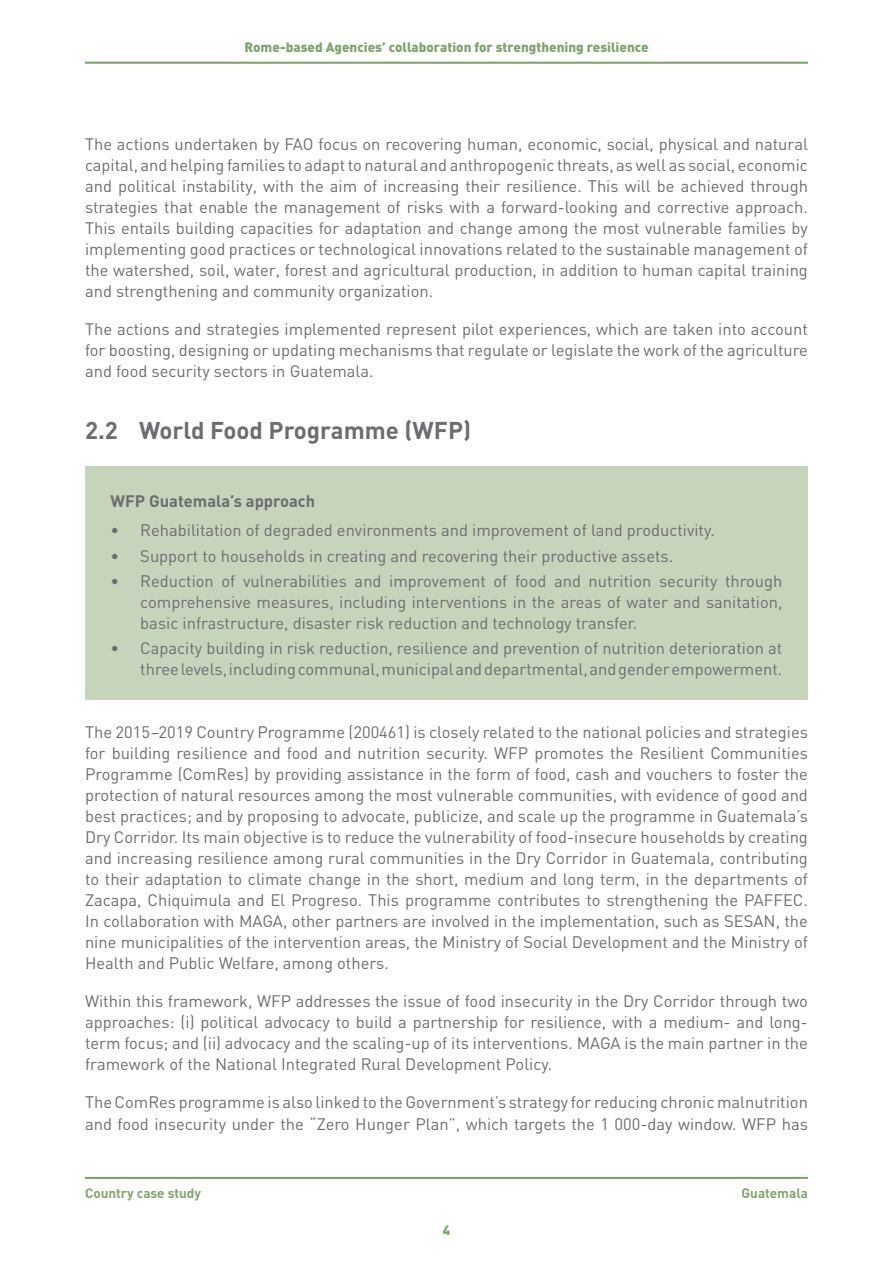
<style>
.page{position:relative;width:893px;height:1263px;background:#fff}
.page>*{position:absolute;margin:0;border:0;box-sizing:border-box;transform-origin:0 0}
.Subtitle{font:700 24px "DIN";color:#6c6d70}
.Text{font:16.5px/21px "DIN";color:#6c6d70;text-align:justify}
.Box_text{font:700 16.5px "DIN";color:#6c6d70}
.t1{font:900 13.5px "DIN";color:#81a46d}
.t2{font:700 13.5px "DIN";color:#81a46d}
.s1{font-style:italic}
</style>
<div class="page">
<hr style="left:85px;top:1177px;width:723px;height:2px;background:#81a46d">
<hr style="left:85px;top:62px;width:723px;height:2px;background:#81a46d">
<div style="left:85px;top:466px;width:723px;height:234px;background:#c5d4bb"></div>
<p class="t1" style="left:244px;top:38px;width:406px">Rome-based Agencies’ collaboration for strengthening resilience</p>
<p class="Text" style="left:85px;top:133px;width:724px">The actions undertaken by FAO focus on recovering human, economic, social, physical and natural capital, and helping families to adapt to natural and anthropogenic threats, as well as social, economic and political instability, with the aim of increasing their resilience. This will be achieved through strategies that enable the management of risks with a forward-looking and corrective approach.<br>This entails building capacities for adaptation and change among the most vulnerable families by implementing good practices or technological innovations related to the sustainable management of the watershed, soil, water, forest and agricultural production, in addition to human capital training and strengthening and community organization.</p>
<p class="Text" style="left:85px;top:318px;width:724px">The actions and strategies implemented represent pilot experiences, which are taken into account for boosting, designing or updating mechanisms that regulate or legislate the work of the agriculture and food security sectors in Guatemala.</p>
<p class="Subtitle" style="left:85px;top:415px;width:388px">2.2 World Food Programme (WFP)</p>
<p class="Box_text" style="left:111px;top:490px;width:206px">WFP Guatemala’s approach</p>
<p class="Text" style="left:111px;top:520px;width:606px">• Rehabilitation of degraded environments and improvement of land productivity.</p>
<p class="Text" style="left:111px;top:545px;width:564px">• Support to households in creating and recovering their productive assets.</p>
<p class="Text" style="left:140px;top:570px;width:644px;text-indent:-30px">• Reduction of vulnerabilities and improvement of food and nutrition security through comprehensive measures, including interventions in the areas of water and sanitation, basic infrastructure, disaster risk reduction and technology transfer.</p>
<p class="Text" style="left:111px;top:637px;width:673px;text-align:right">• Capacity building in risk reduction, resilience and prevention of nutrition deterioration at three levels, including communal, municipal and departmental, and gender empowerment.</p>
<p class="Text" style="left:85px;top:722px;width:724px">The 2015<span class="s1">–</span>2019 Country Programme (200461) is closely related to the national policies and strategies for building resilience and food and nutrition security. WFP promotes the Resilient Communities Programme (ComRes) by providing assistance in the form of food, cash and vouchers to foster the protection of natural resources among the most vulnerable communities, with evidence of good and best practices; and by proposing to advocate, publicize, and scale up the programme in Guatemala’s Dry Corridor. Its main objective is to reduce the vulnerability of food-insecure households by creating and increasing resilience among rural communities in the Dry Corridor in Guatemala, contributing to their adaptation to climate change in the short, medium and long term, in the departments of Zacapa, Chiquimula and El Progreso. This programme contributes to strengthening the PAFFEC.<br>In collaboration with MAGA, other partners are involved in the implementation, such as SESAN, the nine municipalities of the intervention areas, the Ministry of Social Development and the Ministry of Health and Public Welfare, among others.</p>
<p class="Text" style="left:85px;top:991px;width:724px">Within this framework, WFP addresses the issue of food insecurity in the Dry Corridor through two approaches: (i) political advocacy to build a partnership for resilience, with a medium- and long&shy;term focus; and (ii) advocacy and the scaling-up of its interventions. MAGA is the main partner in the framework of the National Integrated Rural Development Policy.</p>
<p class="Text" style="left:85px;top:1092px;width:724px">The ComRes programme is also linked to the Government’s strategy for reducing chronic malnutrition and food insecurity under the “Zero Hunger Plan”, which targets the 1 000-day window. WFP has</p>
<p class="t2" style="left:85px;top:1184px;width:118px">Country case study</p>
<p class="t2" style="left:741px;top:1184px;width:68px">Guatemala</p>
<p class="t1" style="left:443px;top:1221px;width:9px">4</p>
</div>
